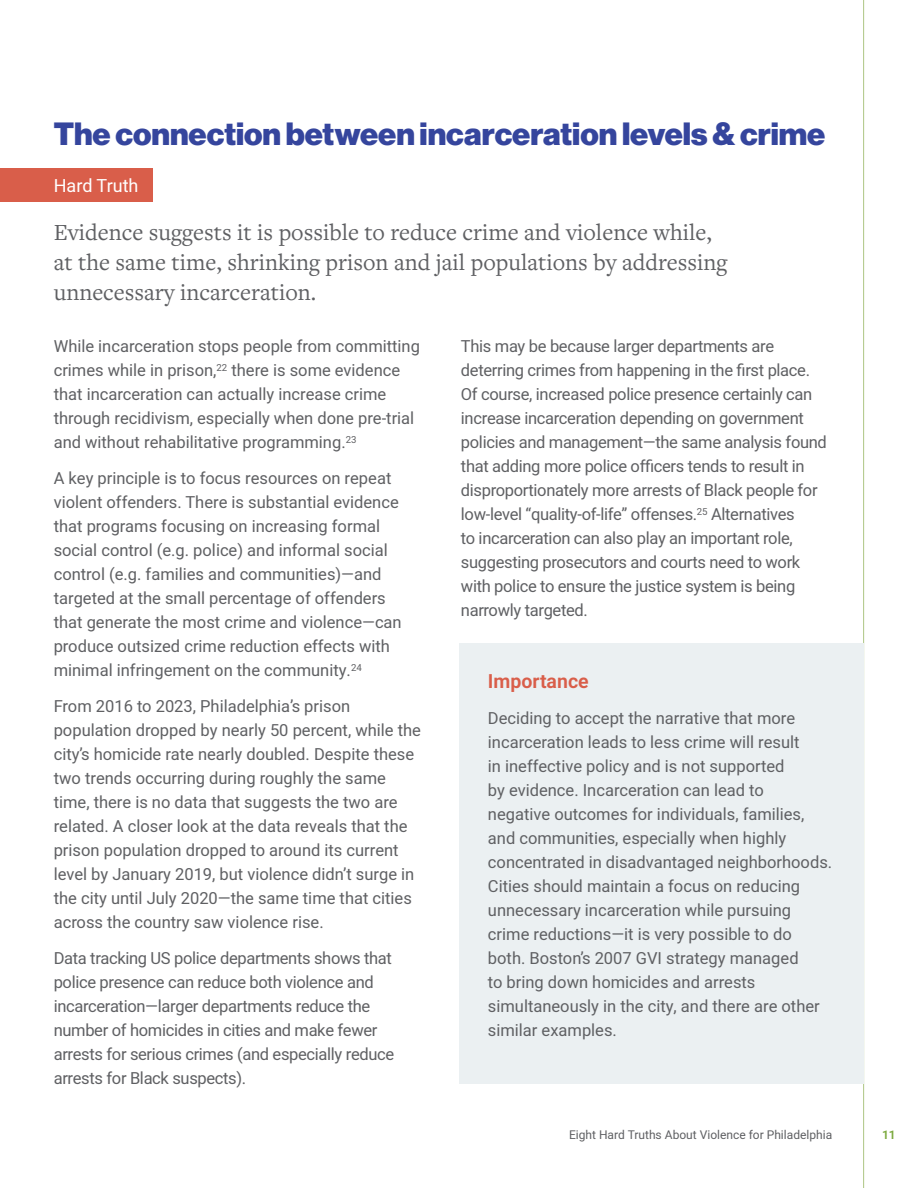
<style>
.page{position:relative;width:918px;height:1188px;background:#fff}
.page>*{position:absolute;margin:0;border:0;box-sizing:border-box;transform-origin:0 0}
.t1{font:31.5px "N Haas Grotesk DS Pro 95 Blk";color:#35459d}
.t2{font:24px/30px "Freight Text Pro";color:#5f6063}
.t3{font:600 19.5px "Heebo";color:#d95e4a}
.t4{font:18px "Heebo";color:#fff}
.t5{font:16.5px/24px "Heebo";color:#5f6063}
.t6{font:16.5px/24px "Heebo";letter-spacing:-.02em;color:#5f6063}
.t7{font:12px "Heebo";color:#5f6063}
.t8{font:600 12px "Heebo";color:#7daa40}
</style>
<div class="page">
<hr style="left:863px;top:0;width:1px;height:1188px;background:#aec583">
<div style="left:459px;top:644px;width:404px;height:440px;background:#ebf0f2"></div>
<div style="left:0;top:169px;width:153px;height:33px;background:#d95e4a"></div>
<p class="t1" style="left:54px;top:115px;width:773px">The connection between incarceration levels &amp; crime</p>
<p class="t4" style="left:54px;top:173px;width:86px">Hard Truth</p>
<p class="t2" style="left:54px;top:216px;width:675px">Evidence suggests it is possible to reduce crime and violence while, at the same time, shrinking prison and jail populations by addressing unnecessary incarceration.</p>
<p class="t5" style="left:54px;top:334px;width:368px">While incarceration stops people from committing crimes while in prison,<sup>22</sup> there is some evidence that incarceration can actually increase crime through recidivism, especially when done pre-trial and without rehabilitative programming.<sup>23</sup></p>
<p class="t5" style="left:54px;top:466px;width:350px">A key principle is to focus resources on repeat violent offenders. There is substantial evidence that programs focusing on increasing formal social control (e.g. police) and informal social control (e.g. families and communities)—and targeted at the small percentage of offenders that generate the most crime and violence—can produce outsized crime reduction effects with minimal infringement on the community.<sup>24</sup></p>
<p class="t5" style="left:54px;top:694px;width:369px">From 2016 to 2023, Philadelphia’s prison population dropped by nearly 50 percent, while the city’s homicide rate nearly doubled. Despite these two trends occurring during roughly the same time, there is no data that suggests the two are related. A closer look at the data reveals that the prison population dropped to around its current level by January 2019, but violence didn’t surge in the city until July 2020—the same time that cities across the country saw violence rise.</p>
<p class="t6" style="left:54px;top:946px;width:342px">Data tracking US police departments shows that police presence can reduce both violence and incarceration—larger departments reduce the number of homicides in cities and make fewer arrests for serious crimes (and especially reduce arrests for Black suspects).</p>
<p class="t6" style="left:461px;top:334px;width:367px">This may be because larger departments are deterring crimes from happening in the first place.<br>Of course, increased police presence certainly can increase incarceration depending on government policies and management—the same analysis found that adding more police officers tends to result in disproportionately more arrests of Black people for low-level “quality-of-life” offenses.<sup>25</sup> Alternatives<br>to incarceration can also play an important role, suggesting prosecutors and courts need to work with police to ensure the justice system is being narrowly targeted.</p>
<p class="t3" style="left:488px;top:668px;width:102px">Importance</p>
<p class="t5" style="left:488px;top:706px;width:346px">Deciding to accept the narrative that more incarceration leads to less crime will result<br>in ineffective policy and is not supported<br>by evidence. Incarceration can lead to<br>negative outcomes for individuals, families, and communities, especially when highly concentrated in disadvantaged neighborhoods.<br>Cities should maintain a focus on reducing unnecessary incarceration while pursuing crime reductions—it is very possible to do both. Boston’s 2007 GVI strategy managed<br>to bring down homicides and arrests simultaneously in the city, and there are other similar examples.</p>
<p class="t7" style="left:569px;top:1126px;width:265px">Eight Hard Truths About Violence for Philadelphia</p>
<p class="t8" style="left:882px;top:1126px;width:15px">11</p>
</div>
